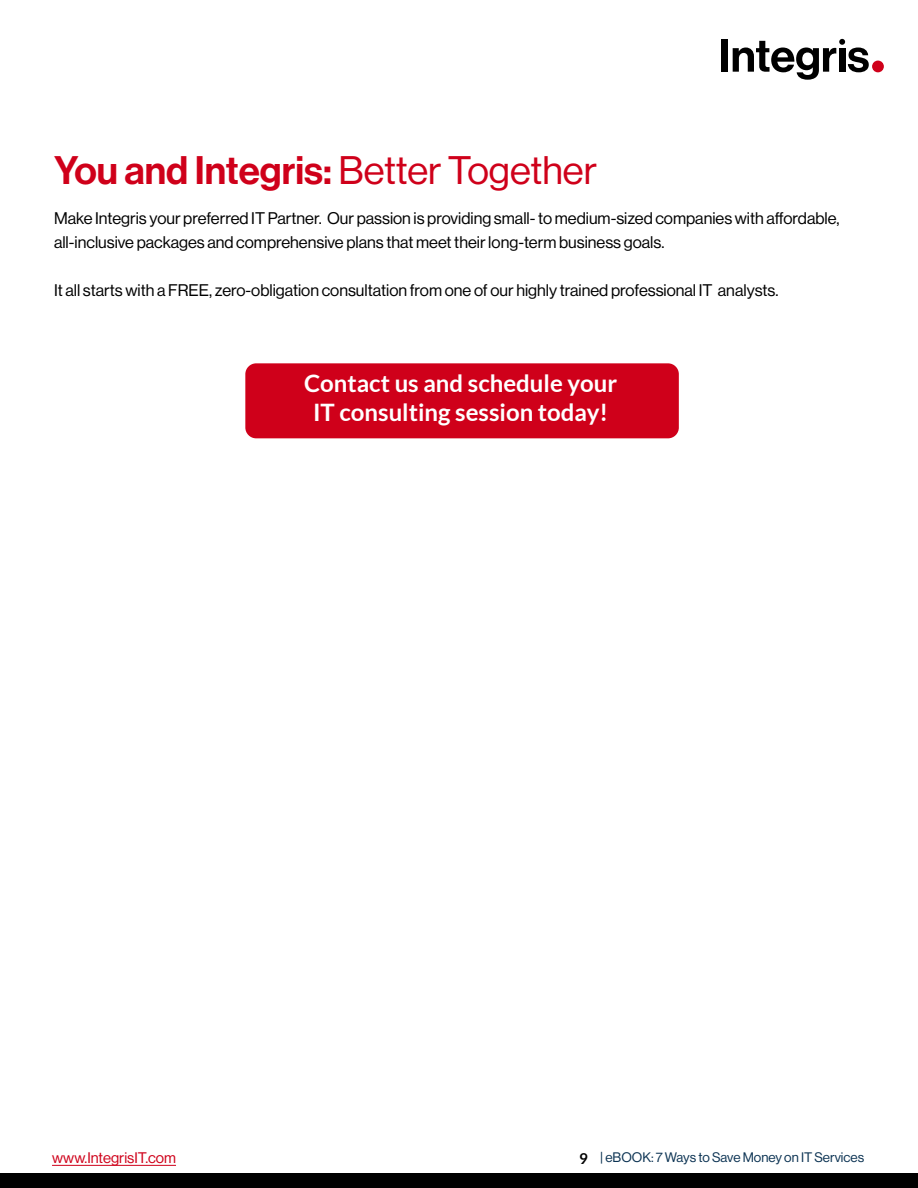
<style>
.page{position:relative;width:918px;height:1188px;background:#fff}
.page>*{position:absolute;margin:0;border:0;box-sizing:border-box;transform-origin:0 0}
.t1{font:39px "N Haas Grotesk DS Pro 65 Md";color:#cf001a}
.t2{font:700 24px/28.5px "Lato";color:#fff;text-align:center}
.t3{font:16.5px/24px "N Haas Grotesk DS Pro 55 Rg";color:#000}
.t4{font:15px "N Haas Grotesk DS Pro 55 Rg";color:#cf001a}
.t5{font:13.5px "N Haas Grotesk DS Pro 55 Rg";color:#0c3353}
.s1{font-family:"N Haas Grotesk DS Pro 55 Rg"}
.s2{font-family:"Lato";font-weight:700;font-size:15px;color:#000}
</style>
<div class="page">
<div style="left:0;top:1173px;width:918px;height:15px;background:#000"></div>
<hr style="left:52px;top:1165px;width:124px;height:1px;background:#cf001a">
<div style="left:721px;top:39px;width:7px;height:33px;background:#000"></div>
<div style="left:872px;top:61px;width:12px;height:11px;background:#cf001a;border-radius:50%"></div>
<svg style="left:733px;top:39px;width:136px;height:41px"></svg>
<div style="left:245px;top:363px;width:434px;height:75px;background:#cf001a;border-radius:11px"></div>
<h1 class="t1" style="left:54px;top:148px;width:545px">You and Integris: <span class="s1">Better Together</span></h1>
<p class="t3" style="left:54px;top:207px;width:787px">Make Integris your preferred IT Partner. Our passion is providing small- to medium-sized companies with affordable, all-inclusive packages and comprehensive plans that meet their long-term business goals.</p>
<p class="t3" style="left:54px;top:279px;width:726px">It all starts with a FREE, zero-obligation consultation from one of our highly trained professional IT analysts.</p>
<h2 class="t2" style="left:304px;top:369px;width:315px">Contact us and schedule your<br>IT consulting session today!</h2>
<p class="t4" style="left:52px;top:1150px;width:125px">www.IntegrisIT.com</p>
<p class="t5" style="left:579px;top:1150px;width:286px"><span class="s2">9</span> | eBOOK: 7 Ways to Save Money on IT Services</p>
</div>
